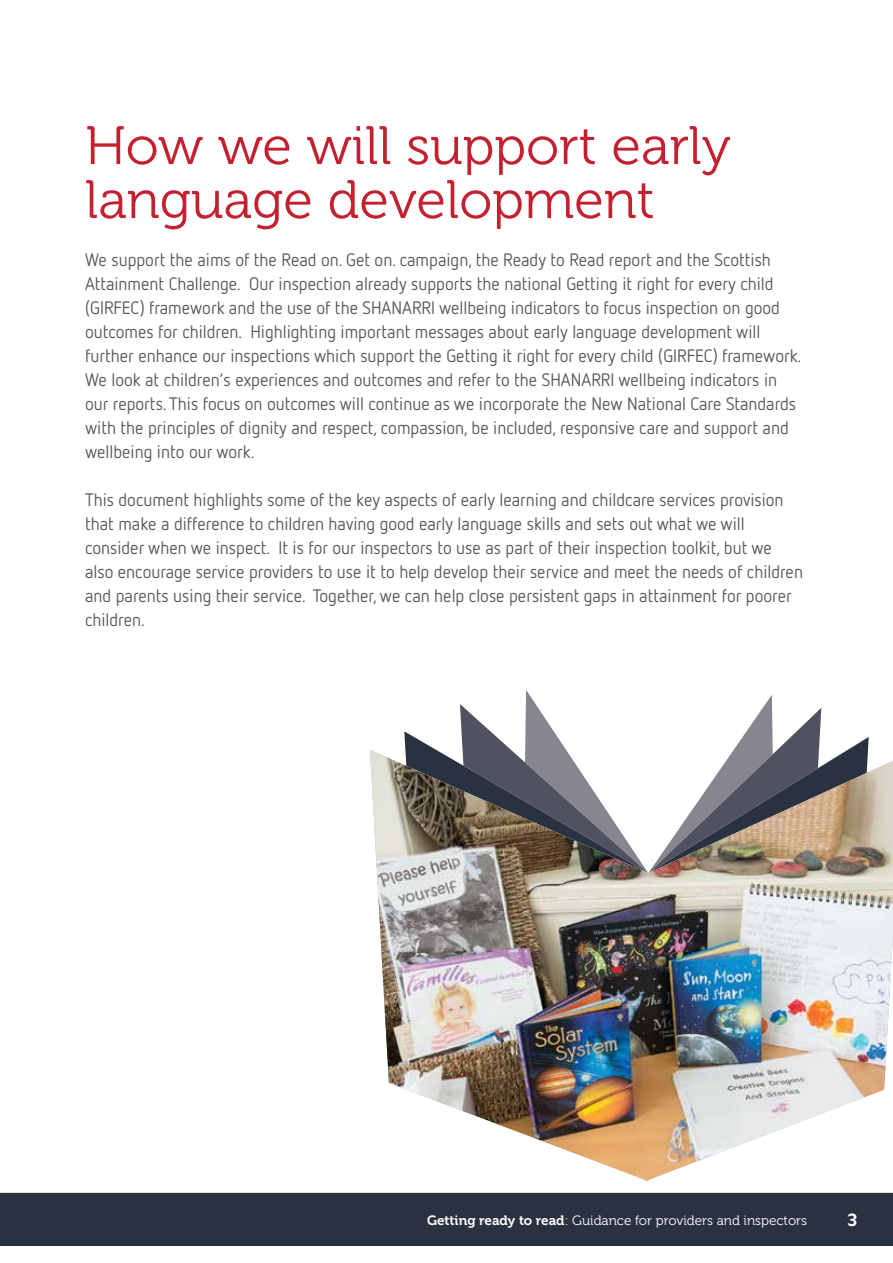
<style>
.page{position:relative;width:893px;height:1263px;background:#fff}
.page>*{position:absolute;margin:0;border:0;box-sizing:border-box;transform-origin:0 0}
.t1{font:54px/54px "Museo 300";color:#c42030}
.t2{font:18px/24px "Netto OT";color:#58595b}
.t3{font:18px "Cocon OT";color:#fff}
.t4{font:13.5px "Museo 300";color:#fff}
.s1{font-family:"Museo 700"}
</style>
<div class="page">
<div style="left:0;top:1193px;width:893px;height:53px;background:#2a3141"></div>
<svg style="left:460px;top:704px;width:361px;height:27px"></svg>
<svg style="left:404px;top:731px;width:465px;height:19px"></svg>
<img style="left:370px;top:750px;width:523px;height:431px">
<h1 class="t1" style="left:85px;top:120px;width:647px">How we will support early language development</h1>
<p class="t2" style="left:85px;top:247px;width:718px">We support the aims of the Read on. Get on. campaign, the Ready to Read report and the Scottish Attainment Challenge. Our inspection already supports the national Getting it right for every child (GIRFEC) framework and the use of the SHANARRI wellbeing indicators to focus inspection on good outcomes for children. Highlighting important messages about early language development will further enhance our inspections which support the Getting it right for every child (GIRFEC) framework.<br>We look at children’s experiences and outcomes and refer to the SHANARRI wellbeing indicators in our reports. This focus on outcomes will continue as we incorporate the New National Care Standards with the principles of dignity and respect, compassion, be included, responsive care and support and wellbeing into our work.</p>
<p class="t2" style="left:85px;top:487px;width:719px">This document highlights some of the key aspects of early learning and childcare services provision that make a difference to children having good early language skills and sets out what we will consider when we inspect. It is for our inspectors to use as part of their inspection toolkit, but we also encourage service providers to use it to help develop their service and meet the needs of children and parents using their service. Together, we can help close persistent gaps in attainment for poorer children.</p>
<p class="t4" style="left:427px;top:1213px;width:382px"><span class="s1">Getting ready to read</span>: Guidance for providers and inspectors</p>
<p class="t3" style="left:847px;top:1209px;width:12px">3</p>
</div>
